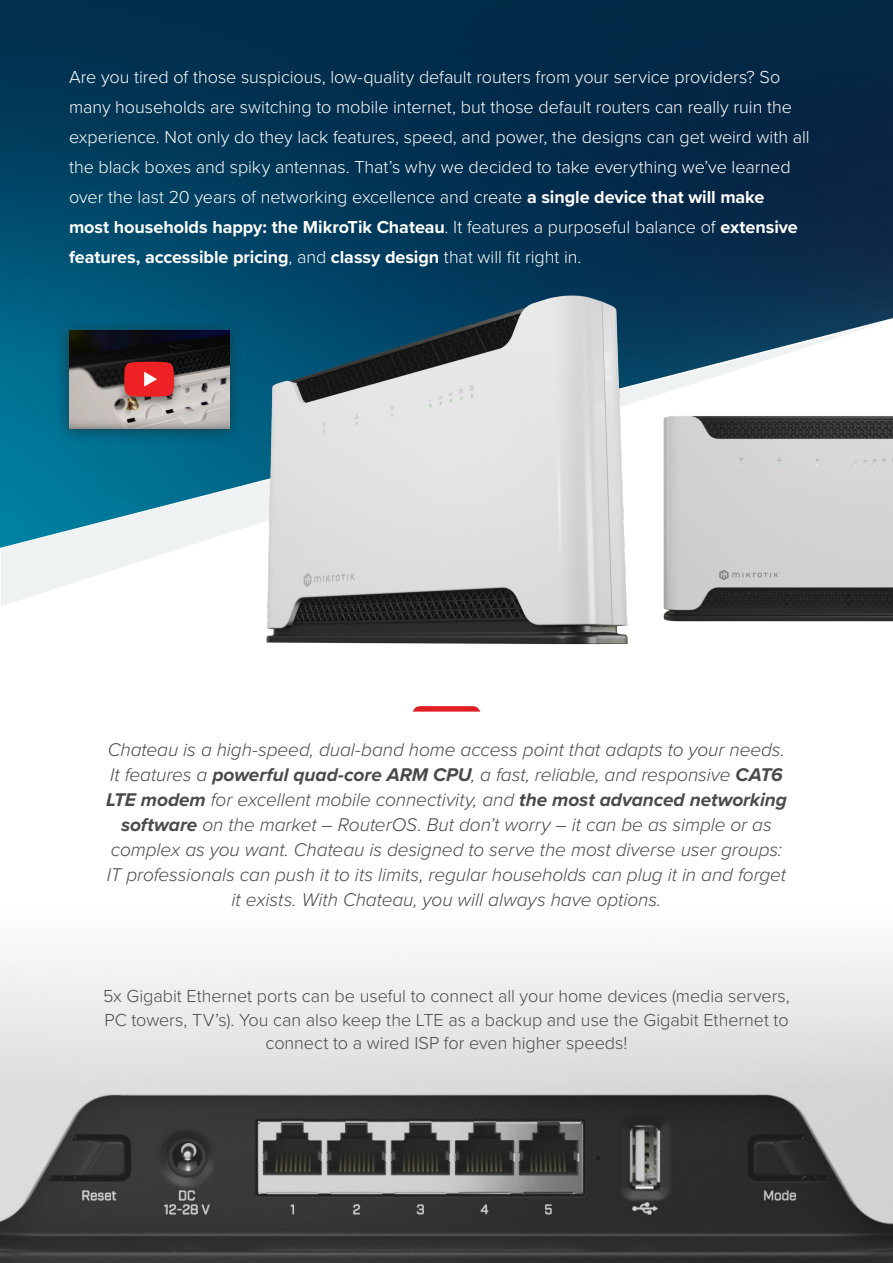
<style>
.page{position:relative;width:893px;height:1263px;background:#fff}
.page>*{position:absolute;margin:0;border:0;box-sizing:border-box;transform-origin:0 0}
.Teksts{font:italic 300 19.05px/25px "Proxima Nova";letter-spacing:-.005em;color:#4a4a4b;text-align:center}
.Teksts-2{font:300 18px/30px "Proxima Nova";letter-spacing:-.005em;color:#fff}
.Teksts-3{font:300 18px/23.7px "Proxima Nova";letter-spacing:-.005em;color:#4a4a4b;text-align:center}
.s1{font-weight:700}
</style>
<div class="page">
<svg style="left:1px;top:548px;width:179px;height:58px;fill:#f0f3f4"></svg>
<img style="left:0;top:0;width:893px;height:548px">
<img style="left:652px;top:406px;width:241px;height:216px">
<img style="left:0;top:951px;width:893px;height:312px">
<img style="left:253px;top:287px;width:399px;height:358px">
<svg style="left:413px;top:706px;width:67px;height:6px"></svg>
<div style="left:54px;top:318px;width:190px;height:127px;background:#231f20;opacity:.55"></div>
<img style="left:69px;top:330px;width:160px;height:98px">
<div style="left:117px;top:359px;width:65px;height:50px;background:#231f20;opacity:.5"></div>
<svg style="left:124px;top:362px;width:50px;height:35px;background:#e43032"></svg>
<p class="Teksts-2" style="left:69px;top:61px;width:742px">Are you tired of those suspicious, low-quality default routers from your service providers? So many households are switching to mobile internet, but those default routers can really ruin the experience. Not only do they lack features, speed, and power, the designs can get weird with all the black boxes and spiky antennas. That’s why we decided to take everything we’ve learned over the last 20 years of networking excellence and create <span class="s1">a single device that will make<br>most households happy: the MikroTik Chateau</span>. It features a purposeful balance of <span class="s1">extensive features, accessible pricing</span>, and <span class="s1">classy design</span> that will fit right in.</p>
<p class="Teksts" style="left:106px;top:736px;width:682px">Chateau is a high-speed, dual-band home access point that adapts to your needs.<br>It features a <span class="s1">powerful quad-core ARM CPU</span>, a fast, reliable, and responsive <span class="s1">CAT6<br>LTE modem</span> for excellent mobile connectivity, and <span class="s1">the most advanced networking software</span> on the market – RouterOS. But don’t worry – it can be as simple or as complex as you want. Chateau is designed to serve the most diverse user groups:<br>IT professionals can push it to its limits, regular households can plug it in and forget it exists. With Chateau, you will always have options.</p>
<p class="Teksts-3" style="left:103px;top:983px;width:688px">5x Gigabit Ethernet ports can be useful to connect all your home devices (media servers,<br>PC towers, TV’s). You can also keep the LTE as a backup and use the Gigabit Ethernet to connect to a wired ISP for even higher speeds!</p>
</div>
